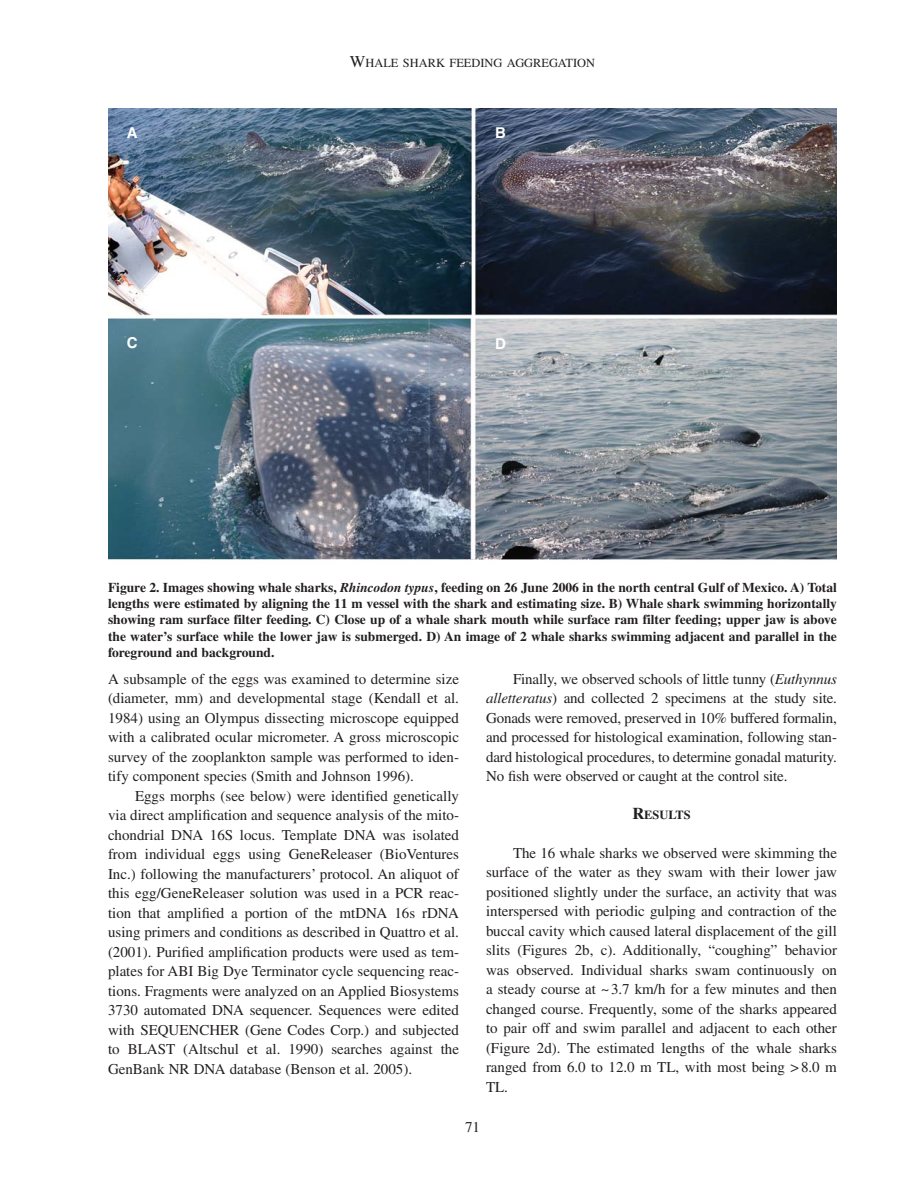
<style>
.page{position:relative;width:918px;height:1188px;background:#fff}
.page>*{position:absolute;margin:0;border:0;box-sizing:border-box;transform-origin:0 0}
.Body_Text{font:15px/19.5px "Times";color:#231f20;text-align:justify}
.t1{font:700 15px "Helvetica";color:#fff}
.Figure_Legends{font:700 13.5px/16.2px "Times";color:#231f20;text-align:justify}
.Headers__MP__Authors{font:12.3px "Times";color:#231f20}
.MAJOR_HEADINGS{font:700 12.3px "Times";color:#231f20}
.s1{font-size:16.5px}
.s2{font-style:italic}
</style>
<div class="page">
<img style="left:108px;top:108px;width:729px;height:452px">
<p class="Headers__MP__Authors" style="left:350px;top:56px;width:247px"><span class="s1">W</span>hale shark feeding aggregation</p>
<p class="t1" style="left:127px;top:123px;width:12px">A</p>
<p class="t1" style="left:495px;top:123px;width:12px">B</p>
<p class="t1" style="left:127px;top:334px;width:12px">C</p>
<p class="t1" style="left:495px;top:334px;width:12px">D</p>
<p class="Figure_Legends" style="left:108px;top:579px;width:730px">Figure 2. Images showing whale sharks, <span class="s2">Rhincodon typus</span>, feeding on 26 June 2006 in the north central Gulf of Mexico. A) Total lengths were estimated by aligning the 11 m vessel with the shark and estimating size. B) Whale shark swimming horizontally showing ram surface filter feeding. C) Close up of a whale shark mouth while surface ram filter feeding; upper jaw is above the water’s surface while the lower jaw is submerged. D) An image of 2 whale sharks swimming adjacent and parallel in the foreground and background.</p>
<p class="Body_Text" style="left:108px;top:669px;width:353px">A subsample of the eggs was examined to determine size (diameter, mm) and developmental stage (Kendall et al.<br>1984) using an Olympus dissecting microscope equipped with a calibrated ocular micrometer. A gross microscopic survey of the zooplankton sample was performed to iden&shy;tify component species (Smith and Johnson 1996).</p>
<p class="Body_Text" style="left:108px;top:786px;width:353px;text-indent:27px">Eggs morphs (see below) were identified genetically via direct amplification and sequence analysis of the mito&shy;chondrial DNA 16S locus. Template DNA was isolated from individual eggs using GeneReleaser (BioVentures Inc.) following the manufacturers’ protocol. An aliquot of this egg/GeneReleaser solution was used in a PCR reac&shy;tion that amplified a portion of the mtDNA 16s rDNA using primers and conditions as described in Quattro et al. (2001). Purified amplification products were used as tem&shy;plates for ABI Big Dye Terminator cycle sequencing reac&shy;tions. Fragments were analyzed on an Applied Biosystems 3730 automated DNA sequencer. Sequences were edited with SEQUENCHER (Gene Codes Corp.) and subjected to BLAST (Altschul et al. 1990) searches against the GenBank NR DNA database (Benson et al. 2005).</p>
<p class="Body_Text" style="left:486px;top:669px;width:353px;text-indent:27px">Finally, we observed schools of little tunny (<span class="s2">Euthynnus alletteratus</span>) and collected 2 specimens at the study site.<br>Gonads were removed, preserved in 10% buffered formalin, and processed for histological examination, following stan&shy;dard histological procedures, to determine gonadal maturity.<br>No fish were observed or caught at the control site.</p>
<p class="MAJOR_HEADINGS" style="left:632px;top:807px;width:60px"><span class="s1">R</span>esults</p>
<p class="Body_Text" style="left:486px;top:843px;width:353px;text-indent:27px">The 16 whale sharks we observed were skimming the surface of the water as they swam with their lower jaw positioned slightly under the surface, an activity that was interspersed with periodic gulping and contraction of the buccal cavity which caused lateral displacement of the gill slits (Figures 2b, c). Additionally, “coughing” behavior was observed. Individual sharks swam continuously on a steady course at ~3.7 km/h for a few minutes and then changed course. Frequently, some of the sharks appeared to pair off and swim parallel and adjacent to each other (Figure 2d). The estimated lengths of the whale sharks ranged from 6.0 to 12.0 m TL, with most being &gt;8.0 m TL.</p>
<p class="Body_Text" style="left:465px;top:1117px;width:16px">71</p>
</div>
